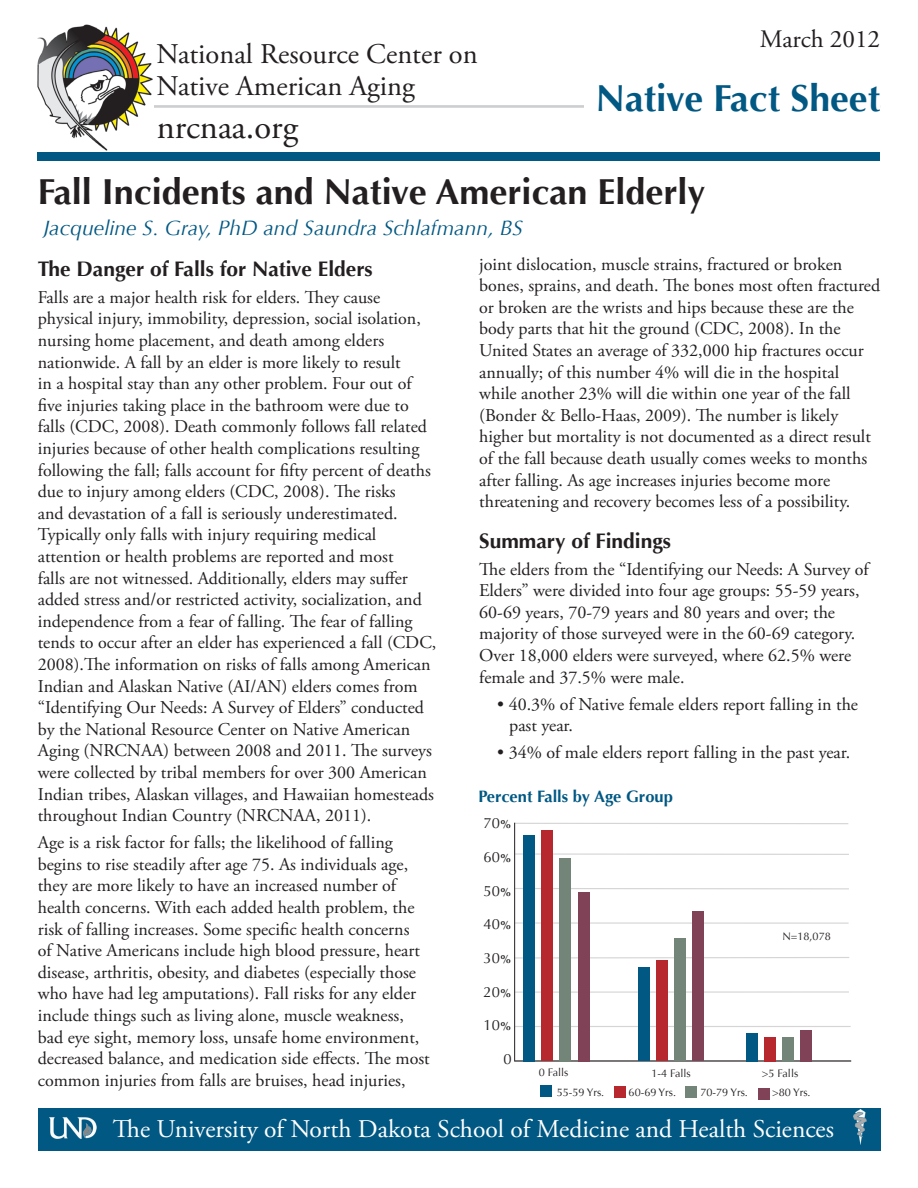
<style>
.page{position:relative;width:918px;height:1188px;background:#fff}
.page>*{position:absolute;margin:0;border:0;box-sizing:border-box;transform-origin:0 0}
.t1{font:700 37.5px "Optima";color:#005883}
.titel{font:700 36px "Optima";color:#231f20}
.t2{font:34.5px "Adobe Garamond Pro";color:#231f20}
.t3{font:28.5px "Adobe Garamond Pro";color:#231f20}
.t4{font:25.5px "Adobe Garamond Pro";color:#fff}
.t5{font:25.05px "Adobe Garamond Pro";color:#231f20}
.sub_header{font:700 21px "Optima";color:#231f20}
.subtital{font:italic 21px "Optima";color:#005883}
.text{font:18px/21.6px "Adobe Garamond Pro";color:#231f20}
.bullets{font:18px/21.6px "Adobe Garamond Pro";color:#231f20}
.t6{font:700 16.5px "Optima";color:#005883}
.t7{font:14.7px "Optima";color:#231f20}
.t8{font:10.95px "Optima";color:#231f20}
.s1{font-weight:700;font-size:11.85px}
</style>
<div class="page">
<div style="left:38px;top:152px;width:842px;height:8px;background:#005883"></div>
<hr style="left:38px;top:105px;width:842px;height:3px;background:#cdced0">
<div style="left:38px;top:1108px;width:842px;height:43px;background:#005883"></div>
<div style="left:584px;top:76px;width:296px;height:54px;background:#fff"></div>
<img style="left:38px;top:24px;width:116px;height:127px">
<hr style="left:515px;top:888px;width:334px;height:1px;background:#57585a">
<hr style="left:515px;top:853px;width:334px;height:2px;background:#57585a">
<hr style="left:514px;top:823px;width:334px;height:1px;background:#57585a">
<hr style="left:515px;top:922px;width:334px;height:2px;background:#57585a">
<svg style="left:515px;top:956px;width:335px;height:3px"></svg>
<hr style="left:515px;top:991px;width:334px;height:2px;background:#57585a">
<hr style="left:515px;top:1026px;width:336px;height:1px;background:#57585a">
<hr style="left:515px;top:1060px;width:336px;height:2px;background:#231f20">
<div style="left:523px;top:835px;width:12px;height:226px;background:#005883"></div>
<div style="left:540px;top:1085px;width:12px;height:12px;background:#005883"></div>
<div style="left:614px;top:1087px;width:12px;height:11px;background:#b6282e"></div>
<div style="left:686px;top:1087px;width:11px;height:11px;background:#728578"></div>
<div style="left:758px;top:1088px;width:12px;height:11px;background:#7f4256"></div>
<div style="left:638px;top:968px;width:12px;height:93px;background:#005883"></div>
<div style="left:746px;top:1034px;width:12px;height:28px;background:#005883"></div>
<div style="left:541px;top:830px;width:12px;height:231px;background:#b6282e"></div>
<div style="left:656px;top:961px;width:12px;height:100px;background:#b6282e"></div>
<div style="left:764px;top:1037px;width:12px;height:25px;background:#b6282e"></div>
<div style="left:559px;top:858px;width:12px;height:203px;background:#728578"></div>
<div style="left:674px;top:939px;width:12px;height:122px;background:#728578"></div>
<div style="left:782px;top:1037px;width:12px;height:25px;background:#728578"></div>
<div style="left:578px;top:892px;width:11px;height:169px;background:#7f4256"></div>
<div style="left:692px;top:911px;width:12px;height:150px;background:#7f4256"></div>
<div style="left:800px;top:1030px;width:12px;height:32px;background:#7f4256"></div>
<hr style="left:514px;top:823px;width:1px;height:239px;background:#231f20">
<img style="left:853px;top:1109px;width:14px;height:36px">
<img style="left:50px;top:1118px;width:47px;height:21px">
<p class="t5" style="left:760px;top:24px;width:122px">March 2012</p>
<p class="t3" style="left:157px;top:37px;width:323px">National Resource Center on</p>
<p class="t3" style="left:157px;top:68px;width:260px">Native American Aging</p>
<p class="t1" style="left:596px;top:76px;width:286px">Native Fact Sheet</p>
<p class="t2" style="left:157px;top:106px;width:143px">nrcnaa.org</p>
<p class="titel" style="left:38px;top:171px;width:669px">Fall Incidents and Native American Elderly</p>
<p class="subtital" style="left:44px;top:216px;width:481px">Jacqueline S. Gray, PhD and Saundra Schlafmann, BS</p>
<p class="sub_header" style="left:38px;top:256px;width:336px">The Danger of Falls for Native Elders</p>
<p class="text" style="left:38px;top:287px;width:400px">Falls are a major health risk for elders. They cause physical injury, immobility, depression, social isolation, nursing home placement, and death among elders nationwide. A fall by an elder is more likely to result<br>in a hospital stay than any other problem. Four out of five injuries taking place in the bathroom were due to falls (CDC, 2008). Death commonly follows fall related injuries because of other health complications resulting following the fall; falls account for fifty percent of deaths due to injury among elders (CDC, 2008). The risks<br>and devastation of a fall is seriously underestimated.<br>Typically only falls with injury requiring medical attention or health problems are reported and most<br>falls are not witnessed. Additionally, elders may suffer added stress and/or restricted activity, socialization, and independence from a fear of falling. The fear of falling tends to occur after an elder has experienced a fall (CDC, 2008).The information on risks of falls among American Indian and Alaskan Native (AI/AN) elders comes from “Identifying Our Needs: A Survey of Elders” conducted by the National Resource Center on Native American Aging (NRCNAA) between 2008 and 2011. The surveys were collected by tribal members for over 300 American Indian tribes, Alaskan villages, and Hawaiian homesteads throughout Indian Country (NRCNAA, 2011).</p>
<p class="text" style="left:38px;top:832px;width:393px">Age is a risk factor for falls; the likelihood of falling begins to rise steadily after age 75. As individuals age, they are more likely to have an increased number of health concerns. With each added health problem, the risk of falling increases. Some specific health concerns<br>of Native Americans include high blood pressure, heart disease, arthritis, obesity, and diabetes (especially those who have had leg amputations). Fall risks for any elder include things such as living alone, muscle weakness, bad eye sight, memory loss, unsafe home environment, decreased balance, and medication side effects. The most common injuries from falls are bruises, head injuries,</p>
<p class="text" style="left:479px;top:254px;width:402px">joint dislocation, muscle strains, fractured or broken bones, sprains, and death. The bones most often fractured or broken are the wrists and hips because these are the body parts that hit the ground (CDC, 2008). In the United States an average of 332,000 hip fractures occur annually; of this number 4% will die in the hospital while another 23% will die within one year of the fall (Bonder &amp; Bello-Haas, 2009). The number is likely higher but mortality is not documented as a direct result of the fall because death usually comes weeks to months after falling. As age increases injuries become more threatening and recovery becomes less of a possibility.</p>
<p class="sub_header" style="left:479px;top:528px;width:193px">Summary of Findings</p>
<p class="text" style="left:479px;top:559px;width:391px">The elders from the “Identifying our Needs: A Survey of Elders” were divided into four age groups: 55-59 years, 60-69 years, 70-79 years and 80 years and over; the majority of those surveyed were in the 60-69 category.<br>Over 18,000 elders were surveyed, where 62.5% were female and 37.5% were male.</p>
<p class="bullets" style="left:509px;top:694px;width:350px;text-indent:-12px">• 40.3% of Native female elders report falling in the past year.</p>
<p class="bullets" style="left:497px;top:742px;width:355px">• 34% of male elders report falling in the past year.</p>
<p class="t6" style="left:478px;top:787px;width:196px">Percent Falls by Age Group</p>
<p class="t7" style="left:483px;top:815px;width:30px">70<span class="s1">%</span></p>
<p class="t7" style="left:483px;top:849px;width:30px">60<span class="s1">%</span></p>
<p class="t7" style="left:483px;top:882px;width:30px">50<span class="s1">%</span></p>
<p class="t7" style="left:483px;top:916px;width:30px">40<span class="s1">%</span></p>
<p class="t7" style="left:483px;top:950px;width:30px">30<span class="s1">%</span></p>
<p class="t7" style="left:483px;top:983px;width:30px">20<span class="s1">%</span></p>
<p class="t7" style="left:483px;top:1017px;width:30px">10<span class="s1">%</span></p>
<p class="t7" style="left:503px;top:1051px;width:10px">0</p>
<p class="t8" style="left:539px;top:1066px;width:31px">0 Falls</p>
<p class="t8" style="left:651px;top:1067px;width:41px">1-4 Falls</p>
<p class="t8" style="left:782px;top:930px;width:50px">N=18,078</p>
<p class="t8" style="left:762px;top:1067px;width:38px">&gt;5 Falls</p>
<p class="t8" style="left:557px;top:1086px;width:49px">55-59 Yrs.</p>
<p class="t8" style="left:629px;top:1086px;width:49px">60-69 Yrs.</p>
<p class="t8" style="left:700px;top:1086px;width:49px">70-79 Yrs.</p>
<p class="t8" style="left:772px;top:1086px;width:40px">&gt;80 Yrs.</p>
<p class="t4" style="left:113px;top:1114px;width:722px">The University of North Dakota School of Medicine and Health Sciences</p>
</div>
